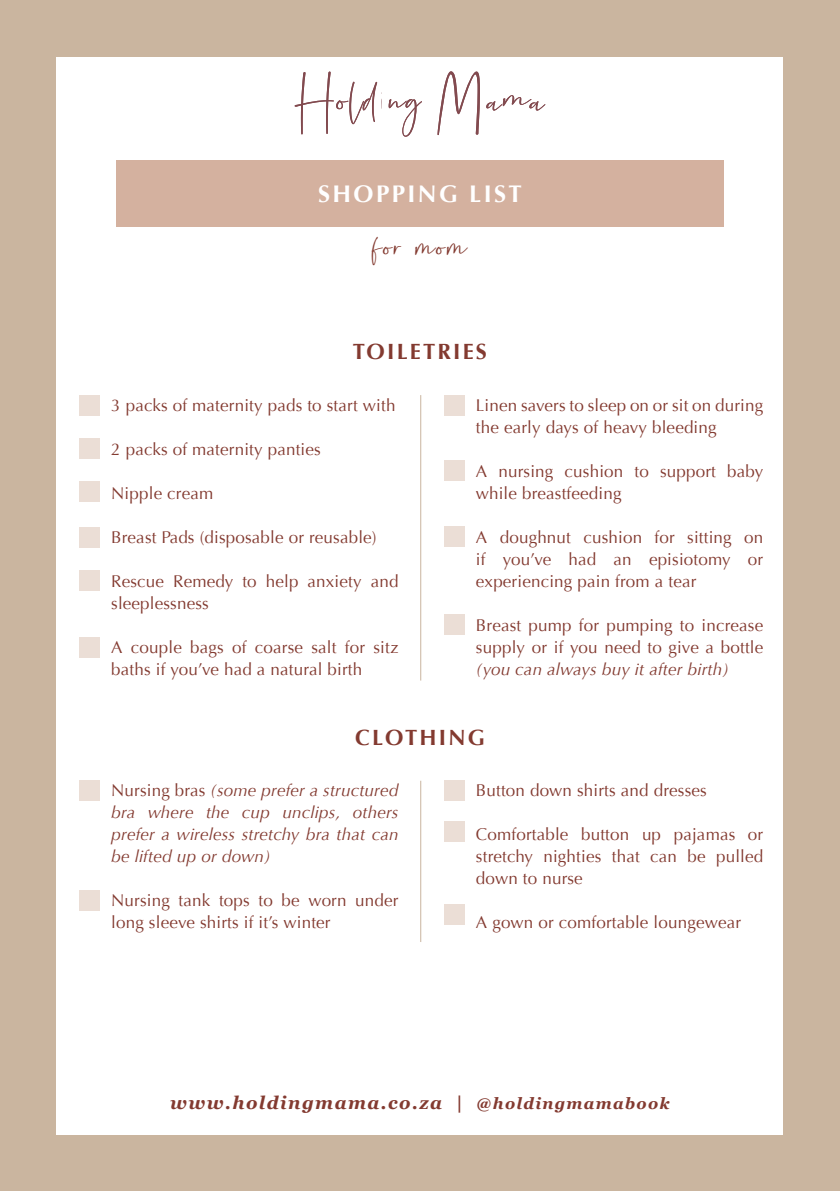
<style>
.page{position:relative;width:840px;height:1191px;background:#fff}
.page>*{position:absolute;margin:0;border:0;box-sizing:border-box;transform-origin:0 0}
.t1{font:700 24px "Optima";letter-spacing:.1em;color:#fff}
.t2{font:24px "Prescious Soul";letter-spacing:.09em;color:#833a30}
.t3{font:700 22px "Optima";letter-spacing:.1em;color:#833a30}
.t4{font:italic 700 18px "Georgia";letter-spacing:.08em;color:#833a30}
.t5{font:17px/22px "Optima";letter-spacing:.01em;color:#833a30}
.t6{font:italic 17px/22px "Optima";letter-spacing:.01em;color:#833a30;text-align:justify}
.s1{font-style:normal}
.s2{font-size:16px}
</style>
<div class="page">
<div style="left:0;top:0;width:839px;height:1191px;background:#cab59f"></div>
<div style="left:57px;top:57px;width:725px;height:1077px;background:#fff"></div>
<div style="left:116px;top:160px;width:607px;height:66px;background:#d4b19f"></div>
<hr style="left:420px;top:395px;width:1px;height:285px;background:#cab59f">
<hr style="left:420px;top:780px;width:1px;height:162px;background:#cab59f">
<div style="left:79px;top:395px;width:21px;height:20px;background:#ebded6"></div>
<div style="left:79px;top:780px;width:21px;height:21px;background:#ebded6"></div>
<div style="left:79px;top:890px;width:21px;height:20px;background:#ebded6"></div>
<div style="left:443px;top:395px;width:21px;height:20px;background:#ebded6"></div>
<div style="left:443px;top:780px;width:21px;height:21px;background:#ebded6"></div>
<div style="left:443px;top:821px;width:21px;height:21px;background:#ebded6"></div>
<div style="left:443px;top:904px;width:21px;height:21px;background:#ebded6"></div>
<div style="left:443px;top:461px;width:21px;height:20px;background:#ebded6"></div>
<div style="left:443px;top:526px;width:21px;height:20px;background:#ebded6"></div>
<div style="left:443px;top:614px;width:21px;height:20px;background:#ebded6"></div>
<div style="left:79px;top:439px;width:21px;height:20px;background:#ebded6"></div>
<div style="left:79px;top:481px;width:21px;height:20px;background:#ebded6"></div>
<div style="left:79px;top:527px;width:21px;height:20px;background:#ebded6"></div>
<div style="left:79px;top:570px;width:21px;height:21px;background:#ebded6"></div>
<div style="left:79px;top:637px;width:21px;height:21px;background:#ebded6"></div>
<svg style="left:294px;top:72px;width:88px;height:62px"></svg>
<svg style="left:388px;top:99px;width:33px;height:38px"></svg>
<svg style="left:437px;top:71px;width:42px;height:64px"></svg>
<svg style="left:486px;top:95px;width:59px;height:16px"></svg>
<h1 class="t1" style="left:318px;top:179px;width:205px">SHOPPING LIST</h1>
<h1 class="t2" style="left:372px;top:231px;width:96px">for mom</h1>
<p class="t3" style="left:353px;top:339px;width:135px">TOILETRIES</p>
<p class="t5" style="left:111px;top:394px;width:285px">3 packs of maternity pads to start with</p>
<p class="t5" style="left:111px;top:438px;width:211px">2 packs of maternity panties</p>
<p class="t5" style="left:111px;top:482px;width:104px">Nipple cream</p>
<p class="t5" style="left:111px;top:526px;width:267px">Breast Pads (disposable or reusable)</p>
<p class="t5" style="left:111px;top:570px;width:288px">Rescue Remedy to help anxiety and sleeplessness</p>
<p class="t5" style="left:111px;top:636px;width:289px">A couple bags of coarse salt for sitz baths if you’ve had a natural birth</p>
<p class="t5" style="left:475px;top:394px;width:289px">Linen savers to sleep on or sit on during the early days of heavy bleeding</p>
<p class="t5" style="left:475px;top:460px;width:289px">A nursing cushion to support baby while breastfeeding</p>
<p class="t5" style="left:475px;top:526px;width:289px;text-align:justify">A doughnut cushion for sitting on if you’ve had an episiotomy or experiencing pain from a tear</p>
<p class="t5" style="left:475px;top:614px;width:289px">Breast pump for pumping to increase supply or if you need to give a bottle</p>
<p class="t6" style="left:475px;top:658px;width:254px">(you can always buy it after birth)</p>
<p class="t3" style="left:355px;top:724px;width:131px">CLOTHING</p>
<p class="t6" style="left:111px;top:780px;width:288px"><span class="s1">Nursing bras</span> (some prefer a structured bra where the cup unclips, others prefer a wireless stretchy bra that can be lifted up or down)</p>
<p class="t5" style="left:111px;top:890px;width:288px">Nursing tank tops to be worn under long sleeve shirts if it’s winter</p>
<p class="t5" style="left:475px;top:779px;width:232px">Button down shirts and dresses</p>
<p class="t5" style="left:475px;top:823px;width:288px;text-align:justify">Comfortable button up pajamas or stretchy nighties that can be pulled down to nurse</p>
<p class="t5" style="left:475px;top:911px;width:266px">A gown or comfortable loungewear</p>
<p class="t4" style="left:170px;top:1089px;width:500px">www.holdingmama.co.za | <span class="s2">@holdingmamabook</span></p>
</div>
